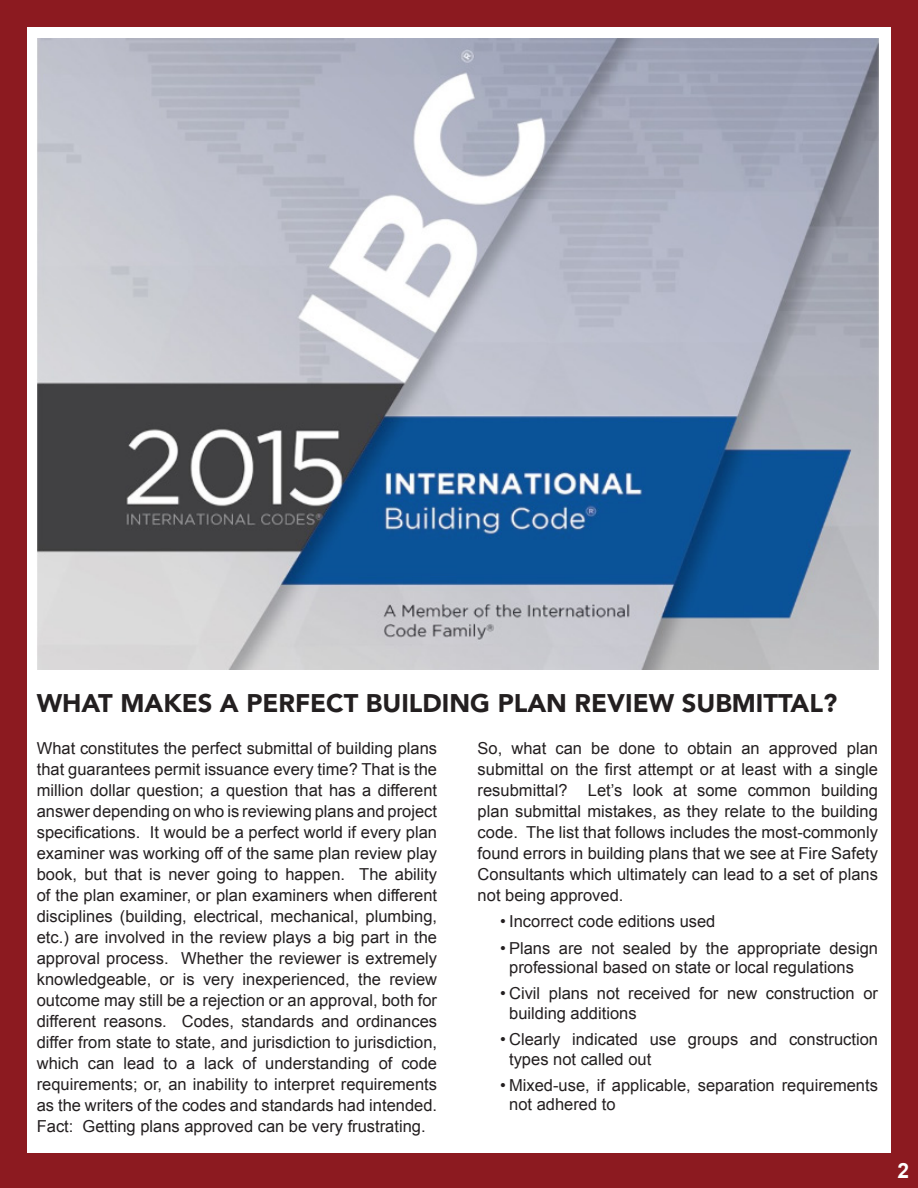
<style>
.page{position:relative;width:918px;height:1188px;background:#8c1a20}
.page>*{position:absolute;margin:0;border:0;box-sizing:border-box;transform-origin:0 0}
.t1{font:900 25.5px "Avenir";color:#231f20}
.t2{font:700 21px "Arial";color:#fff}
.t3{font:16.5px/21px "Arial";color:#231f20}
</style>
<div class="page">
<div style="left:27px;top:27px;width:864px;height:1125px;background:#fff"></div>
<img style="left:37px;top:39px;width:841px;height:631px">
<p class="t1" style="left:37px;top:681px;width:802px">WHAT MAKES A PERFECT BUILDING PLAN REVIEW SUBMITTAL?</p>
<p class="t3" style="left:37px;top:738px;width:402px;text-align:justify">What constitutes the perfect submittal of building plans that guarantees permit issuance every time? That is the million dollar question; a question that has a different answer depending on who is reviewing plans and project specifications. It would be a perfect world if every plan examiner was working off of the same plan review play book, but that is never going to happen. The ability of the plan examiner, or plan examiners when different disciplines (building, electrical, mechanical, plumbing, etc.) are involved in the review plays a big part in the approval process. Whether the reviewer is extremely knowledgeable, or is very inexperienced, the review outcome may still be a rejection or an approval, both for different reasons. Codes, standards and ordinances differ from state to state, and jurisdiction to jurisdiction, which can lead to a lack of understanding of code requirements; or, an inability to interpret requirements as the writers of the codes and standards had intended.<br>Fact: Getting plans approved can be very frustrating.</p>
<p class="t3" style="left:478px;top:738px;width:402px;text-align:justify">So, what can be done to obtain an approved plan submittal on the first attempt or at least with a single resubmittal? Let’s look at some common building plan submittal mistakes, as they relate to the building code. The list that follows includes the most-commonly found errors in building plans that we see at Fire Safety Consultants which ultimately can lead to a set of plans not being approved.</p>
<p class="t3" style="left:500px;top:911px;width:217px">• Incorrect code editions used</p>
<p class="t3" style="left:509px;top:938px;width:370px;line-height:19.5px;text-indent:-9px">• Plans are not sealed by the appropriate design professional based on state or local regulations</p>
<p class="t3" style="left:509px;top:984px;width:370px;line-height:19.5px;text-indent:-9px">• Civil plans not received for new construction or building additions</p>
<p class="t3" style="left:509px;top:1030px;width:370px;line-height:19.5px;text-indent:-9px">• Clearly indicated use groups and construction types not called out</p>
<p class="t3" style="left:509px;top:1075px;width:370px;line-height:19.5px;text-indent:-9px">• Mixed-use, if applicable, separation requirements not adhered to</p>
<p class="t2" style="left:897px;top:1157px;width:13px">2</p>
</div>
